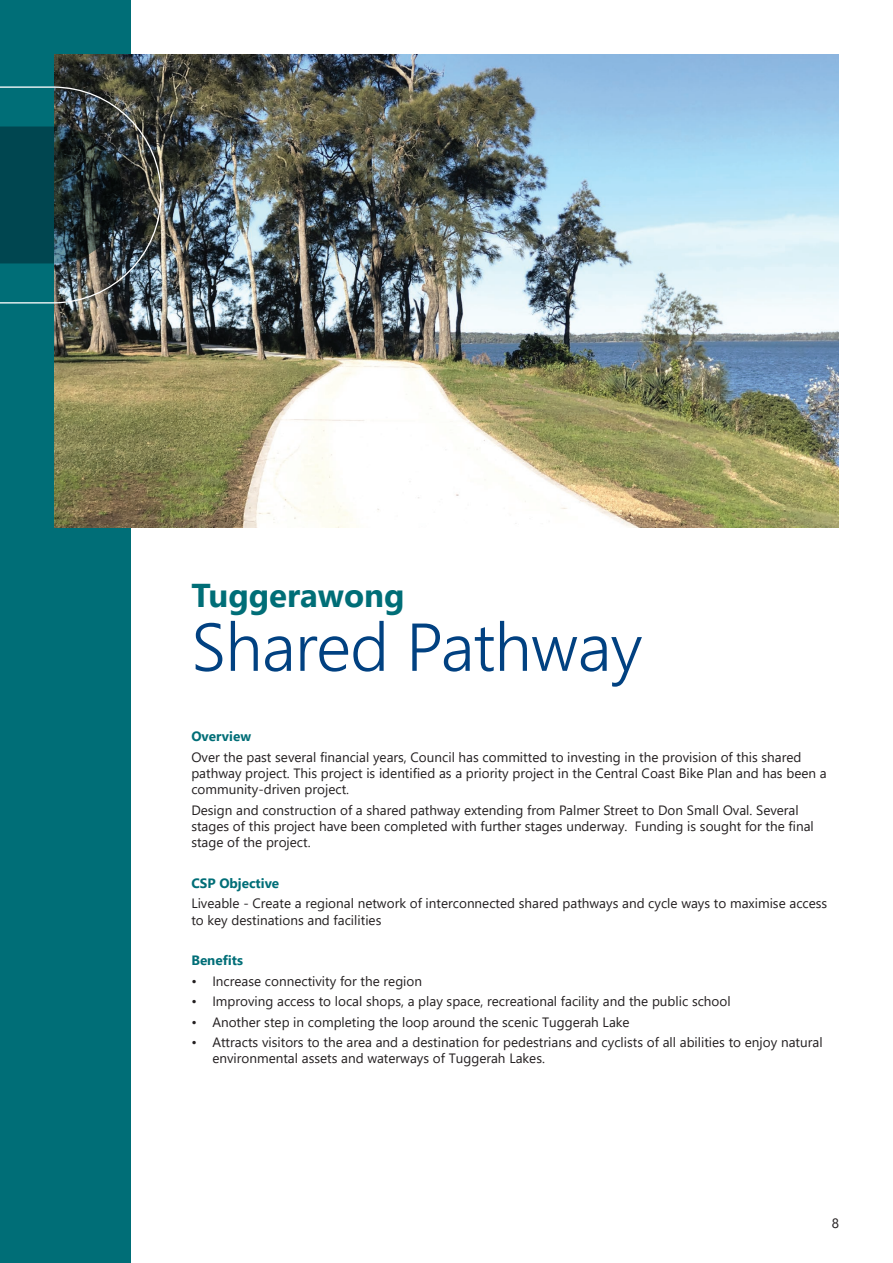
<style>
.page{position:relative;width:893px;height:1263px;background:#fff}
.page>*{position:absolute;margin:0;border:0;box-sizing:border-box;transform-origin:0 0}
.t1{font:300 67.5px "Segoe UI";letter-spacing:-.01em;color:#014181}
.t2{font:700 33px "Segoe UI";color:#006e77}
.t3{font:13.5px/16.2px "Segoe UI";color:#231f20}
.t4{font:700 13.5px "Segoe UI";color:#006e77}
</style>
<div class="page">
<div style="left:0;top:0;width:130px;height:1263px;background:#006e77"></div>
<img style="left:54px;top:54px;width:785px;height:473px">
<img style="left:0;top:86px;width:162px;height:218px">
<h2 class="t2" style="left:191px;top:564px;width:215px">Tuggerawong</h2>
<h1 class="t1" style="left:191px;top:583px;width:452px">Shared Pathway</h1>
<p class="t4" style="left:191px;top:724px;width:61px">Overview</p>
<p class="t3" style="left:191px;top:748px;width:637px">Over the past several financial years, Council has committed to investing in the provision of this shared pathway project. This project is identified as a priority project in the Central Coast Bike Plan and has been a community-driven project.</p>
<p class="t3" style="left:191px;top:800px;width:624px">Design and construction of a shared pathway extending from Palmer Street to Don Small Oval. Several stages of this project have been completed with further stages underway. Funding is sought for the final stage of the project.</p>
<p class="t4" style="left:191px;top:870px;width:89px">CSP Objective</p>
<p class="t3" style="left:191px;top:894px;width:637px">Liveable - Create a regional network of interconnected shared pathways and cycle ways to maximise access to key destinations and facilities</p>
<p class="t4" style="left:191px;top:948px;width:53px">Benefits</p>
<p class="t3" style="left:191px;top:972px;width:232px">• Increase connectivity for the region</p>
<p class="t3" style="left:191px;top:992px;width:541px">• Improving access to local shops, a play space, recreational facility and the public school</p>
<p class="t3" style="left:191px;top:1013px;width:440px">• Another step in completing the loop around the scenic Tuggerah Lake</p>
<p class="t3" style="left:212px;top:1033px;width:612px;text-indent:-21px">• Attracts visitors to the area and a destination for pedestrians and cyclists of all abilities to enjoy natural environmental assets and waterways of Tuggerah Lakes.</p>
<p class="t3" style="left:832px;top:1214px;width:9px">8</p>
</div>
